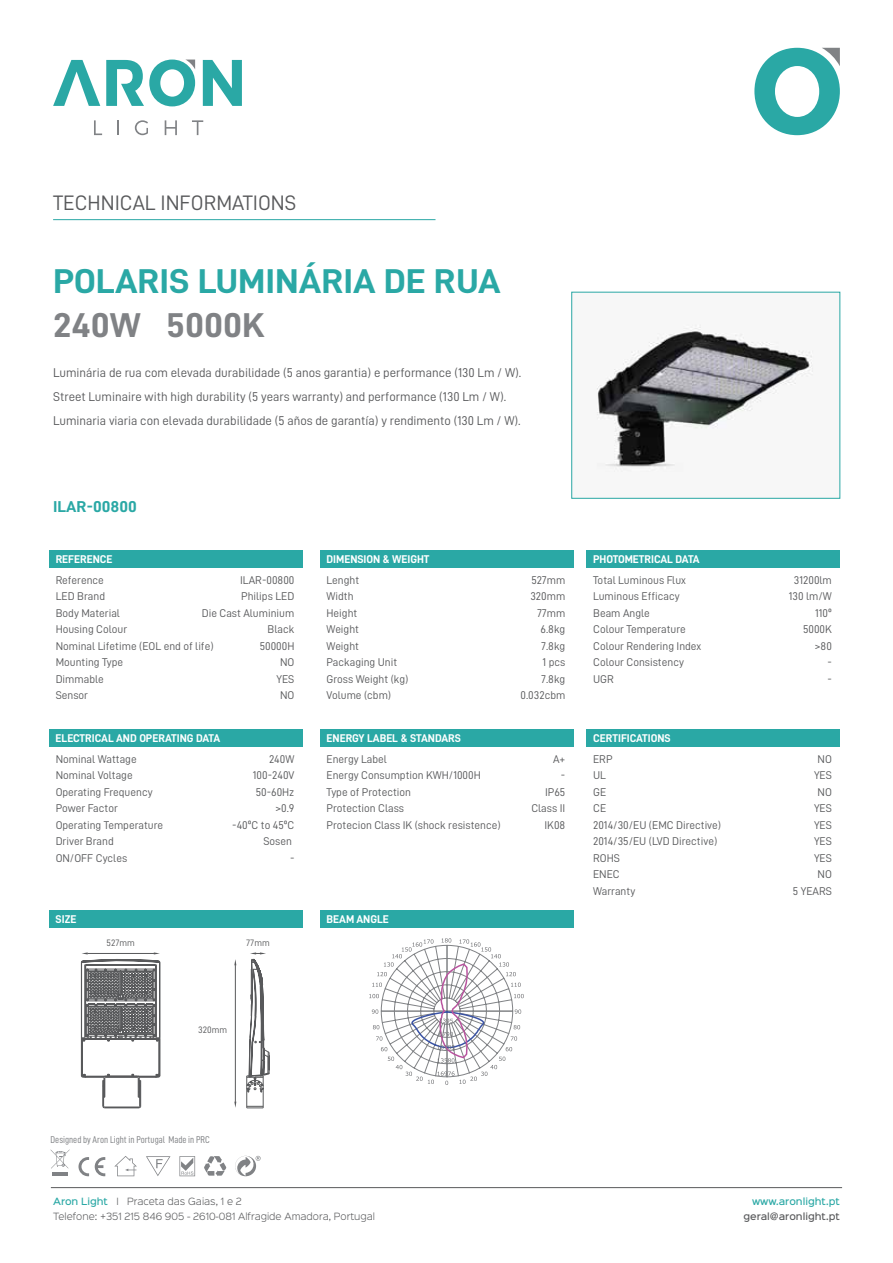
<style>
.page{position:relative;width:893px;height:1263px;background:#fff}
.page>*{position:absolute;margin:0;border:0;box-sizing:border-box;transform-origin:0 0}
.t1{font:34.5px "D DIN Bold";color:#2aa8a5;scale:1.08 1}
.t2{font:34.5px "D DIN Bold";color:#808285;scale:1.08 1}
.t3{font:21px "D DIN";color:#58595b}
.t4{font:15.75px "D DIN Bold";color:#2aa8a5;scale:1.08 1}
.t5{font:12.75px/24px "D DIN";color:#58595b}
.t6{font:11.25px/16.5px "D DIN";color:#58595b}
.t7{font:11.25px "D DIN Bold";color:#fff}
.t8{font:9.9px "D DIN Condensed";color:#808285}
.t9{font:9.3px "D DIN";color:#58595b}
.t10{font:300 9px/15px "Sinkin Sans 300";color:#58595b}
.t11{font:500 9px "Sinkin Sans 500";color:#58595b}
.t12{font:500 9px "Sinkin Sans 500";color:#2aa8a5}
.s1{font-family:"Sinkin Sans 500";font-weight:500;color:#2aa8a5}
</style>
<div class="page">
<svg style="left:203px;top:60px;width:39px;height:46px"></svg>
<svg style="left:53px;top:60px;width:47px;height:46px"></svg>
<svg style="left:106px;top:60px;width:89px;height:46px"></svg>
<svg style="left:94px;top:120px;width:8px;height:15px"></svg>
<svg style="left:117px;top:120px;width:2px;height:15px"></svg>
<svg style="left:135px;top:120px;width:13px;height:15px"></svg>
<svg style="left:165px;top:120px;width:12px;height:15px"></svg>
<svg style="left:192px;top:120px;width:11px;height:15px"></svg>
<svg style="left:754px;top:48px;width:86px;height:87px"></svg>
<hr style="left:51px;top:1187px;width:791px;height:1px;background:#58595b">
<img style="left:597px;top:324px;width:216px;height:148px">
<hr style="left:53px;top:219px;width:382px;height:1px;background:#2aa8a5">
<div style="left:571px;top:292px;width:269px;height:207px;border:1px solid #2aa8a5"></div>
<svg style="left:179px;top:1156px;width:16px;height:20px"></svg>
<svg style="left:146px;top:1156px;width:25px;height:20px"></svg>
<svg style="left:204px;top:1156px;width:22px;height:20px"></svg>
<svg style="left:114px;top:1156px;width:23px;height:20px"></svg>
<svg style="left:78px;top:1157px;width:11px;height:19px"></svg>
<svg style="left:95px;top:1157px;width:10px;height:19px"></svg>
<hr style="left:52px;top:1172px;width:16px;height:4px;background:#808285">
<svg style="left:51px;top:1149px;width:19px;height:19px"></svg>
<svg style="left:235px;top:1156px;width:26px;height:20px"></svg>
<div style="left:49px;top:551px;width:253px;height:17px;background:#2aa8a5"></div>
<div style="left:320px;top:551px;width:253px;height:17px;background:#2aa8a5"></div>
<div style="left:586px;top:551px;width:254px;height:17px;background:#2aa8a5"></div>
<div style="left:49px;top:729px;width:253px;height:18px;background:#2aa8a5"></div>
<div style="left:320px;top:729px;width:253px;height:18px;background:#2aa8a5"></div>
<div style="left:586px;top:729px;width:254px;height:18px;background:#2aa8a5"></div>
<div style="left:49px;top:910px;width:253px;height:18px;background:#2aa8a5"></div>
<div style="left:320px;top:910px;width:253px;height:18px;background:#2aa8a5"></div>
<svg style="left:369px;top:938px;width:155px;height:147px"></svg>
<svg style="left:81px;top:952px;width:80px;height:156px"></svg>
<svg style="left:246px;top:952px;width:24px;height:156px"></svg>
<hr style="left:235px;top:965px;width:1px;height:136px;background:#58595b">
<h2 class="t3" style="left:53px;top:191px;width:245px">TECHNICAL INFORMATIONS</h2>
<h1 class="t1" style="left:53px;top:262px;width:416px">POLARIS LUMINÁRIA DE RUA</h1>
<h1 class="t2" style="left:53px;top:306px;width:198px">240W 5000K</h1>
<p class="t5" style="left:53px;top:360px;width:470px">Luminária de rua com elevada durabilidade (5 anos garantia) e performance (130 Lm / W).<br>Street Luminaire with high durability (5 years warranty) and performance (130 Lm / W).<br>Luminaria viaria con elevada durabilidade (5 años de garantía) y rendimento (130 Lm / W).</p>
<h3 class="t4" style="left:53px;top:498px;width:79px">ILAR-00800</h3>
<p class="t7" style="left:56px;top:553px;width:58px">REFERENCE</p>
<p class="t7" style="left:327px;top:553px;width:104px">DIMENSION &amp; WEIGHT</p>
<p class="t7" style="left:593px;top:553px;width:108px">PHOTOMETRICAL DATA</p>
<p class="t6" style="left:202px;top:571px;width:94px;text-align:right">ILAR-00800<br>Philips LED<br>Die Cast Aluminium<br>Black<br>50000H<br>NO<br>YES<br>NO</p>
<p class="t6" style="left:56px;top:571px;width:159px">Reference<br>LED Brand<br>Body Material<br>Housing Colour<br>Nominal Lifetime (EOL end of life)<br>Mounting Type<br>Dimmable<br>Sensor</p>
<p class="t6" style="left:327px;top:571px;width:83px">Lenght<br>Width<br>Height<br>Weight<br>Weight<br>Packaging Unit<br>Gross Weight (kg)<br>Volume (cbm)</p>
<p class="t6" style="left:521px;top:571px;width:46px;text-align:right">527mm<br>320mm<br>77mm<br>6.8kg<br>7.8kg<br>1 pcs<br>7.8kg<br>0.032cbm</p>
<p class="t6" style="left:593px;top:571px;width:110px">Total Luminous Flux<br>Luminous Efficacy<br>Beam Angle<br>Colour Temperature<br>Colour Rendering Index<br>Colour Consistency<br>UGR</p>
<p class="t6" style="left:789px;top:571px;width:44px;text-align:right">31200lm<br>130 lm/W<br>110º<br>5000K &gt;80<br>-<br>-</p>
<p class="t7" style="left:56px;top:732px;width:166px">ELECTRICAL AND OPERATING DATA</p>
<p class="t7" style="left:327px;top:732px;width:136px">ENERGY LABEL &amp; STANDARS</p>
<p class="t7" style="left:593px;top:732px;width:79px">CERTIFICATIONS</p>
<p class="t6" style="left:56px;top:750px;width:109px">Nominal Wattage<br>Nominal Voltage<br>Operating Frequency<br>Power Factor<br>Operating Temperature<br>Driver Brand<br>ON/OFF Cycles</p>
<p class="t6" style="left:232px;top:750px;width:64px;text-align:right">240W<br>100-240V<br>50-60Hz<br>&gt;0.9<br>-40ºC to 45ºC<br>Sosen<br>-</p>
<p class="t6" style="left:327px;top:750px;width:176px">Energy Label<br>Energy Consumption KWH/1000H<br>Type of Protection<br>Protection Class<br>Protecion Class IK (shock resistence)</p>
<p class="t6" style="left:593px;top:750px;width:129px">ERP<br>UL<br>GE<br>CE<br>2014/30/EU (EMC Directive)<br>2014/35/EU (LVD Directive)<br>ROHS<br>ENEC<br>Warranty</p>
<p class="t6" style="left:793px;top:750px;width:41px;text-align:right">NO<br>YES<br>NO<br>YES<br>YES<br>YES<br>YES<br>NO<br>5 YEARS</p>
<p class="t6" style="left:531px;top:750px;width:35px;text-align:right">A+<br>-<br>IP65<br>Class II<br>IK08</p>
<p class="t7" style="left:56px;top:913px;width:22px">SIZE</p>
<p class="t7" style="left:327px;top:913px;width:64px">BEAM ANGLE</p>
<p class="t9" style="left:107px;top:938px;width:30px">527mm</p>
<p class="t9" style="left:246px;top:938px;width:25px">77mm</p>
<p class="t9" style="left:198px;top:1025px;width:30px">320mm</p>
<p class="t8" style="left:51px;top:1134px;width:161px">Designed by Aron Light in Portugal Made in PRC</p>
<p class="t10" style="left:53px;top:1193px;width:323px"><span class="s1">Aron Light</span> I Praceta das Gaias, 1 e 2<br>Telefone: +351 215 846 905 - 2610-081 Alfragide Amadora, Portugal</p>
<p class="t12" style="left:752px;top:1194px;width:89px">www.aronlight.pt</p>
<p class="t11" style="left:743px;top:1209px;width:98px">geral@aronlight.pt</p>
</div>
